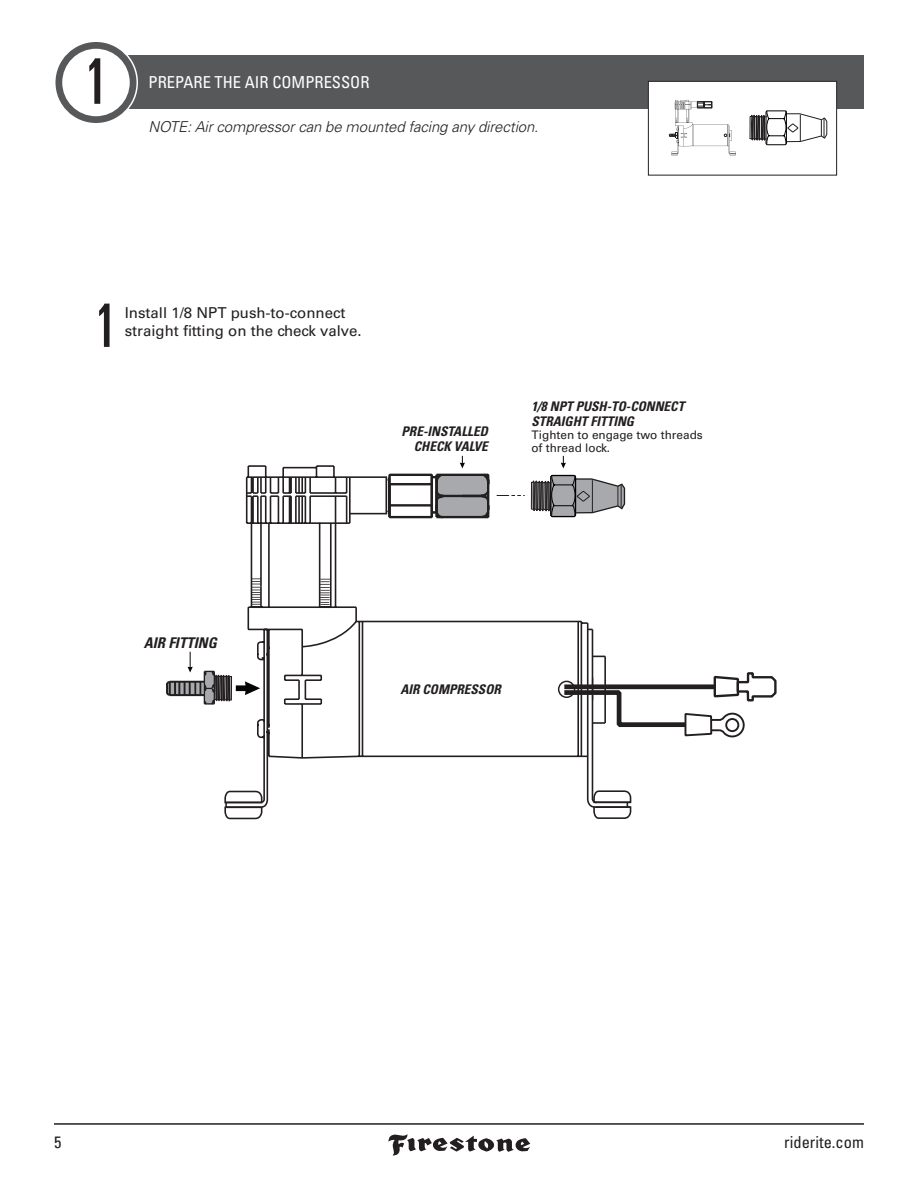
<style>
.page{position:relative;width:918px;height:1188px;background:#fff}
.page>*{position:absolute;margin:0;border:0;box-sizing:border-box;transform-origin:0 0}
.t1{font:ultra-condensed 63px "Univers LT Std";color:#231f20}
.t2{font:ultra-condensed 60px "Univers LT Std";color:#231f20}
.t3{font:condensed 16.5px "Univers LT Std";color:#fff}
.t4{font:condensed 16.5px "Univers LT Std";color:#231f20}
.t5{font:15px "Univers LT Std";color:#231f20}
.t6{font:italic 300 15px "Univers LT Std";letter-spacing:-.01em;color:#231f20}
.t7{font:italic 700 condensed 14.85px "Univers LT Std";color:#231f20}
.t8{font:italic 700 condensed 13.35px/14.9px "Univers LT Std";color:#231f20}
.t9{font:11.85px/13.4px "Univers LT Std";color:#231f20}
</style>
<div class="page">
<hr style="left:54px;top:1123px;width:810px;height:2px;background:#231f20">
<svg style="left:388px;top:1134px;width:142px;height:22px"></svg>
<svg style="left:593px;top:790px;width:38px;height:29px"></svg>
<svg style="left:228px;top:477px;width:377px;height:331px"></svg>
<svg style="left:224px;top:791px;width:38px;height:28px"></svg>
<svg style="left:302px;top:579px;width:55px;height:68px"></svg>
<svg style="left:251px;top:578px;width:10px;height:27px"></svg>
<div style="left:558px;top:681px;width:17px;height:17px;border:1px solid #231f20;border-radius:50%"></div>
<div style="left:550px;top:475px;width:26px;height:42px;border:1px solid #000;border-radius:2px"></div>
<svg style="left:531px;top:475px;width:95px;height:41px"></svg>
<div style="left:390px;top:475px;width:42px;height:42px;background:#fff"></div>
<div style="left:437px;top:475px;width:51px;height:42px;background:#a8a9ad"></div>
<hr style="left:437px;top:474px;width:51px;height:2px;background:#231f20">
<hr style="left:439px;top:495px;width:47px;height:2px;background:#231f20">
<hr style="left:437px;top:516px;width:51px;height:2px;background:#231f20">
<hr style="left:390px;top:474px;width:42px;height:2px;background:#231f20">
<hr style="left:390px;top:516px;width:42px;height:2px;background:#231f20">
<hr style="left:390px;top:483px;width:42px;height:2px;background:#231f20">
<hr style="left:390px;top:504px;width:42px;height:3px;background:#231f20">
<svg style="left:387px;top:475px;width:24px;height:42px"></svg>
<hr style="left:388px;top:477px;width:3px;height:35px;background:#231f20">
<svg style="left:431px;top:473px;width:15px;height:46px"></svg>
<svg style="left:497px;top:495px;width:27px;height:1px"></svg>
<svg style="left:560px;top:671px;width:217px;height:67px"></svg>
<svg style="left:460px;top:456px;width:30px;height:63px"></svg>
<svg style="left:561px;top:456px;width:5px;height:12px"></svg>
<svg style="left:166px;top:652px;width:94px;height:53px"></svg>
<div style="left:81px;top:56px;width:783px;height:54px;background:#57585a"></div>
<div style="left:54px;top:40px;width:84px;height:84px;border:3px solid #fff;border-radius:50%"></div>
<div style="left:55px;top:42px;width:81px;height:81px;background:#57585a;border-radius:50%"></div>
<div style="left:62px;top:49px;width:68px;height:67px;background:#fff;border-radius:50%"></div>
<div style="left:648px;top:81px;width:189px;height:94px;background:#fff"></div>
<div style="left:648px;top:81px;width:189px;height:95px;border:1px solid #231f20"></div>
<svg style="left:749px;top:110px;width:79px;height:35px"></svg>
<svg style="left:669px;top:100px;width:67px;height:56px"></svg>
<h1 class="t1" style="left:84px;top:46px;width:25px">1</h1>
<p class="t3" style="left:148px;top:72px;width:223px">PREPARE THE AIR COMPRESSOR</p>
<p class="t6" style="left:148px;top:118px;width:391px">NOTE: Air compressor can be mounted facing any direction.</p>
<p class="t2" style="left:94px;top:291px;width:24px">1</p>
<p class="t5" style="left:125px;top:304px;width:222px">Install 1/8 NPT push-to-connect</p>
<p class="t5" style="left:125px;top:322px;width:238px">straight fitting on the check valve.</p>
<p class="t8" style="left:402px;top:424px;width:88px;text-align:right">PRE-INSTALLED<br>CHECK VALVE</p>
<p class="t8" style="left:531px;top:399px;width:154px">1/8 NPT PUSH-TO-CONNECT<br>STRAIGHT FITTING</p>
<p class="t9" style="left:531px;top:428px;width:173px">Tighten to engage two threads of thread lock.</p>
<p class="t7" style="left:144px;top:634px;width:75px">AIR FITTING</p>
<p class="t8" style="left:400px;top:682px;width:102px">AIR COMPRESSOR</p>
<p class="t4" style="left:54px;top:1132px;width:9px">5</p>
<p class="t4" style="left:784px;top:1132px;width:81px">riderite.com</p>
</div>
